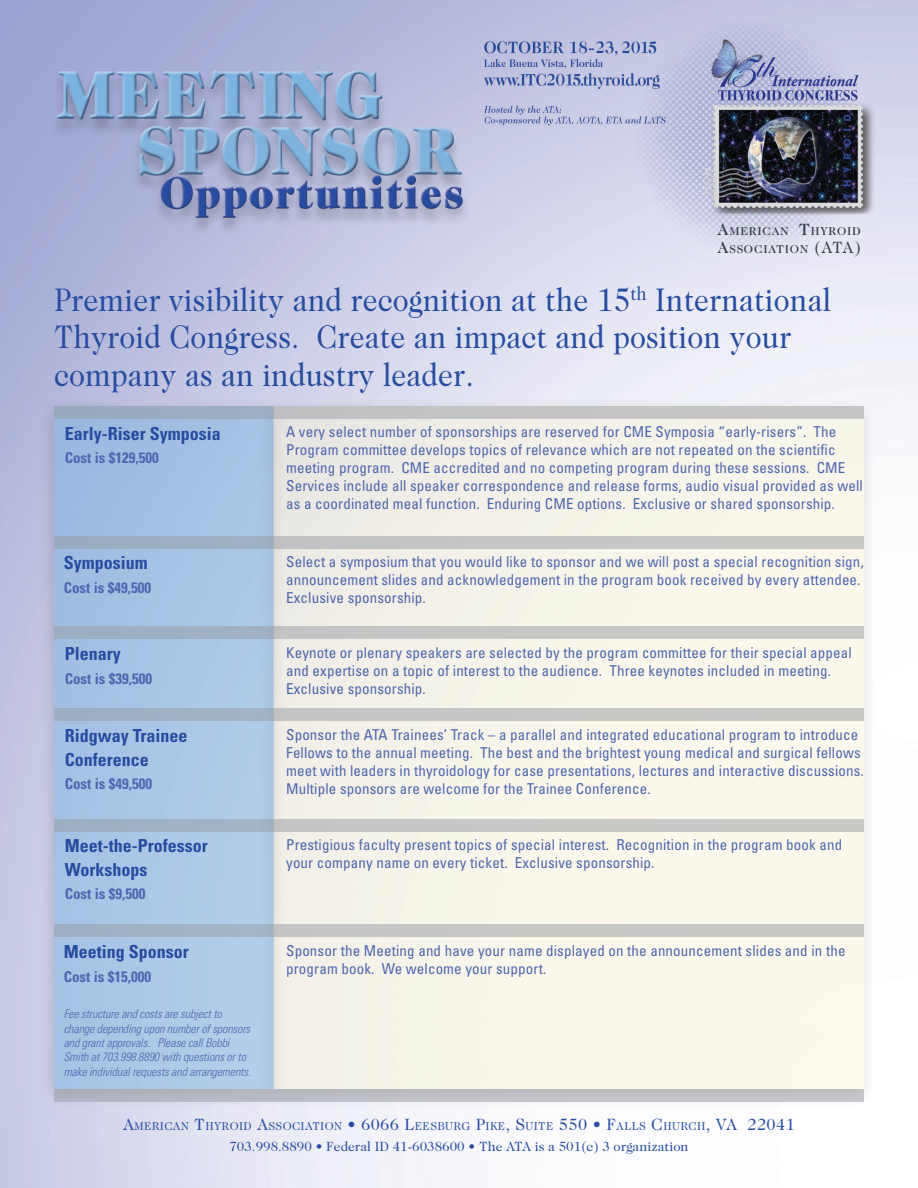
<style>
.page{position:relative;width:918px;height:1188px;background:#fff}
.page>*{position:absolute;margin:0;border:0;box-sizing:border-box;transform-origin:0 0}
.t1{font:33px/37.5px "Caslon Two Twenty Four";letter-spacing:.005em;color:#274ca1;scale:.9 1}
.t2{font:700 condensed 18px/23.4px "Univers";color:#274ca1}
.t3{font:16.5px "Caslon Two Twenty Four";letter-spacing:.025em;color:#274ca1}
.t4{font:condensed 15px/18px "Univers";letter-spacing:.01em;color:#4e66b0}
.t5{font:700 condensed 15px "Univers";color:#4e66b0}
.t6{font:13.5px "Caslon Two Twenty Four";color:#274ca1}
.t7{font:italic 300 condensed 12px/14.4px "Univers";letter-spacing:-.01em;color:#4e66b0}
.t8{font:11.55px "Caslon Two Twenty Four";letter-spacing:.035em;color:#274ca1}
.t9{font:500 11.55px/18px "Caslon Two Twenty Four";letter-spacing:.07em;color:#323d47}
.s1{font-size:16.5px}
.s2{font-weight:400;font-size:16.5px}
.s3{font-size:34.5px}
.s4{font-size:11.55px}
</style>
<div class="page">
<img style="left:0;top:0;width:918px;height:1188px">
<div style="left:256px;top:397px;width:621px;height:714px;background:#231f20;opacity:.35"></div>
<div style="left:273px;top:406px;width:591px;height:683px;background:#f8f6ea"></div>
<div style="left:37px;top:397px;width:250px;height:714px;background:#231f20;opacity:.35"></div>
<div style="left:54px;top:406px;width:219px;height:683px;background:#a9c5e5"></div>
<svg style="left:54px;top:406px;width:810px;height:13px;background:#b8bdc3"></svg>
<svg style="left:54px;top:536px;width:810px;height:13px;background:#bbbfc4"></svg>
<svg style="left:54px;top:626px;width:810px;height:13px;background:#bcc0c4"></svg>
<svg style="left:54px;top:708px;width:810px;height:13px;background:#bcc1c5"></svg>
<svg style="left:54px;top:819px;width:810px;height:13px;background:#bdc2c5"></svg>
<svg style="left:54px;top:924px;width:810px;height:13px;background:#bdc2c5"></svg>
<svg style="left:54px;top:1089px;width:810px;height:13px;background:#bbbdc3"></svg>
<p class="t9" style="left:718px;top:222px;width:145px"><span class="s1">A</span>MERICAN <span class="s1">T</span>HYROID<br><span class="s1">A</span>SSOCIATION <span class="s2">(ATA)</span></p>
<h1 class="t1" style="left:54px;top:281px;width:865px">Premier visibility and recognition at the 15<sup>th</sup> International<br>Thyroid Congress. Create an impact and position your company as an industry leader<span class="s3">.</span></h1>
<p class="t2" style="left:65px;top:422px;width:157px">Early-Riser Symposia</p>
<p class="t5" style="left:65px;top:449px;width:96px">Cost is $129,500</p>
<p class="t2" style="left:64px;top:551px;width:85px">Symposium</p>
<p class="t5" style="left:64px;top:578px;width:89px">Cost is $49,500</p>
<p class="t2" style="left:65px;top:642px;width:57px">Plenary</p>
<p class="t5" style="left:65px;top:669px;width:89px">Cost is $39,500</p>
<p class="t2" style="left:65px;top:724px;width:124px">Ridgway Trainee<br>Conference</p>
<p class="t5" style="left:65px;top:774px;width:89px">Cost is $49,500</p>
<p class="t2" style="left:65px;top:834px;width:144px">Meet-the-Professor<br>Workshops</p>
<p class="t5" style="left:65px;top:885px;width:82px">Cost is $9,500</p>
<p class="t2" style="left:64px;top:940px;width:126px">Meeting Sponsor</p>
<p class="t5" style="left:64px;top:967px;width:89px">Cost is $15,000</p>
<p class="t7" style="left:64px;top:1007px;width:188px">Fee structure and costs are subject to change depending upon number of sponsors and grant approvals. Please call Bobbi Smith at 703.998.8890 with questions or to make individual requests and arrangements.</p>
<p class="t4" style="left:286px;top:423px;width:578px">A very select number of sponsorships are reserved for CME Symposia “early-risers”. The Program committee develops topics of relevance which are not repeated on the scientific meeting program. CME accredited and no competing program during these sessions. CME Services include all speaker correspondence and release forms, audio visual provided as well as a coordinated meal function. Enduring CME options. Exclusive or shared sponsorship.</p>
<p class="t4" style="left:286px;top:553px;width:579px">Select a symposium that you would like to sponsor and we will post a special recognition sign, announcement slides and acknowledgement in the program book received by every attendee.<br>Exclusive sponsorship.</p>
<p class="t4" style="left:286px;top:643px;width:567px">Keynote or plenary speakers are selected by the program committee for their special appeal and expertise on a topic of interest to the audience. Three keynotes included in meeting.<br>Exclusive sponsorship.</p>
<p class="t4" style="left:286px;top:725px;width:579px">Sponsor the ATA Trainees’ Track – a parallel and integrated educational program to introduce Fellows to the annual meeting. The best and the brightest young medical and surgical fellows meet with leaders in thyroidology for case presentations, lectures and interactive discussions.<br>Multiple sponsors are welcome for the Trainee Conference.</p>
<p class="t4" style="left:286px;top:836px;width:558px">Prestigious faculty present topics of special interest. Recognition in the program book and your company name on every ticket. Exclusive sponsorship.</p>
<p class="t4" style="left:286px;top:941px;width:561px">Sponsor the Meeting and have your name displayed on the announcement slides and in the program book. We welcome your support.</p>
<p class="t8" style="left:123px;top:1120px;width:502px"><span class="s1">A</span>MERICAN <span class="s1">T</span>HYROID <span class="s1">A</span>SSOCIATION <span class="s1">• 6066 L</span>EESBURG <span class="s1">P</span>IKE<span class="s1">, S</span>UITE <span class="s1">550 • F</span>ALL</p>
<p class="t3" style="left:639px;top:1115px;width:157px"><span class="s4">S</span> C <span class="s4">HURCH</span>, VA 22041</p>
<p class="t6" style="left:229px;top:1139px;width:461px">703.998.8890 • Federal ID 41-6038600 • The ATA is a 501(c) 3 organization</p>
</div>
